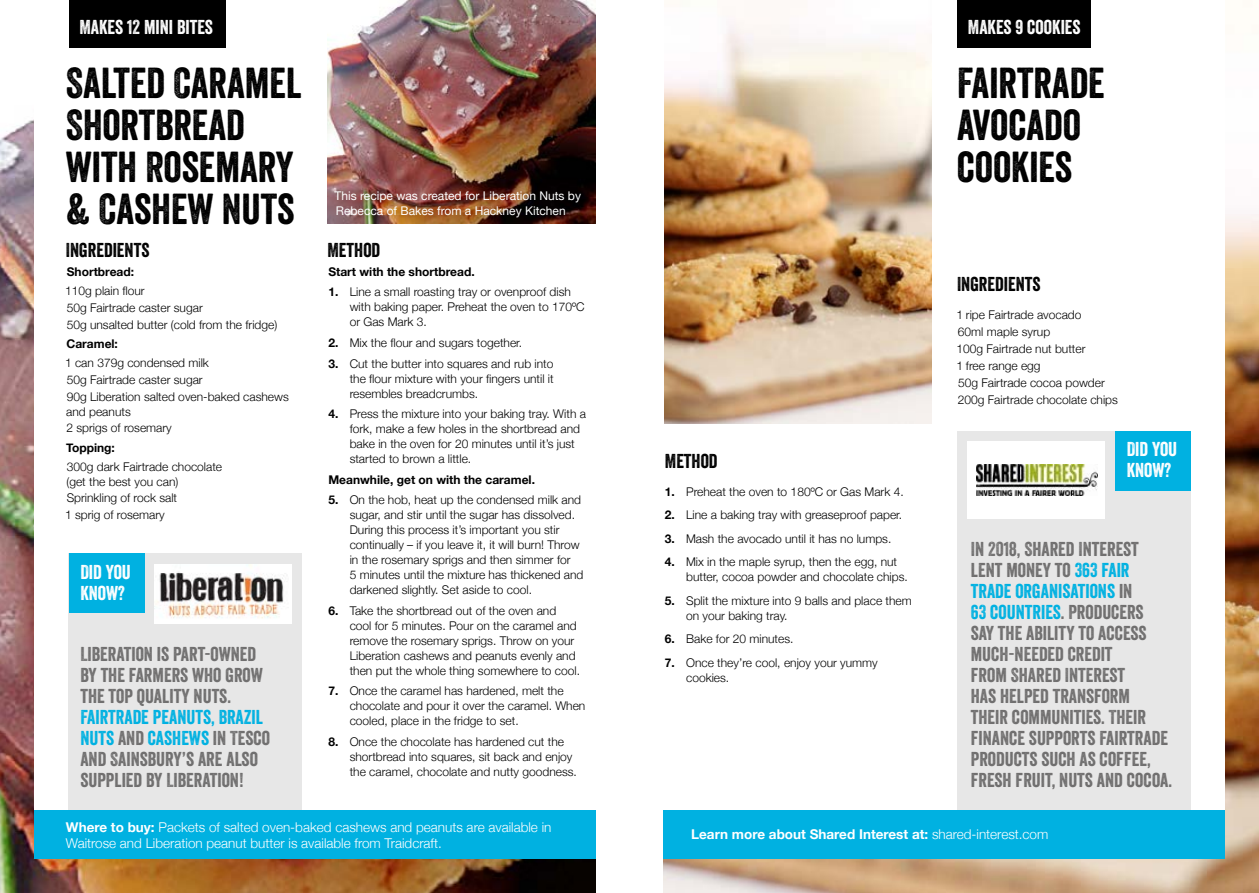
<style>
.page{position:relative;width:1259px;height:893px;background:#fff}
.page>*{position:absolute;margin:0;border:0;box-sizing:border-box;transform-origin:0 0}
.t1{font:42px/42px "Veneer";color:#000}
.t2{font:19.5px/21px "Veneer";color:#706f6f}
.t3{font:19.5px/21px "Veneer";color:#fff}
.t4{font:19.5px "Veneer";color:#000}
.t5{font:300 13.5px/16.5px "Helvetica Neue";color:#fff}
.t6{font:700 13.5px "Helvetica Neue";color:#fff}
.t7{font:300 12px/15px "Helvetica Neue";color:#000}
.t8{font:700 12px "Helvetica Neue";color:#000}
.t9{font:12px/15px "Helvetica Neue";color:#fff}
.s1{font-weight:700}
.s2{color:#00b1e1}
.s3{font-weight:300}
</style>
<div class="page">
<img style="left:663px;top:214px;width:596px;height:679px">
<div style="left:629px;top:0;width:596px;height:859px;background:#fff"></div>
<img style="left:665px;top:22px;width:266px;height:401px">
<div style="left:957px;top:0;width:134px;height:47px;background:#000"></div>
<div style="left:957px;top:431px;width:234px;height:379px;background:#e7e7e7"></div>
<div style="left:663px;top:810px;width:562px;height:49px;background:#00b1e1"></div>
<div style="left:1115px;top:431px;width:76px;height:59px;background:#00b1e1"></div>
<div style="left:967px;top:442px;width:137px;height:77px;background:#fff"></div>
<img style="left:976px;top:465px;width:121px;height:31px">
<img style="left:0;top:119px;width:595px;height:774px">
<div style="left:34px;top:0;width:595px;height:859px;background:#fff"></div>
<div style="left:68px;top:554px;width:234px;height:256px;background:#e7e7e7"></div>
<img style="left:327px;top:0;width:268px;height:223px">
<img style="left:154px;top:564px;width:137px;height:60px">
<div style="left:69px;top:0;width:156px;height:47px;background:#000"></div>
<div style="left:34px;top:810px;width:561px;height:49px;background:#00b1e1"></div>
<div style="left:69px;top:554px;width:76px;height:59px;background:#00b1e1"></div>
<h2 class="t3" style="left:79px;top:16px;width:135px">MAKES 12 MINI BITES</h2>
<h1 class="t1" style="left:66px;top:61px;width:237px">SALTED CARAMEL<br>SHORTBREAD<br>WITH ROSEMARY &amp; CASHEW NUTS</h1>
<h2 class="t4" style="left:66px;top:238px;width:85px">INGREDIENTS</h2>
<h2 class="t4" style="left:327px;top:238px;width:54px">METHOD</h2>
<p class="t9" style="left:334px;top:188px;width:248px">This recipe was created for Liberation Nuts by<br>Rebecca of Bakes from a Hackney Kitchen</p>
<p class="t8" style="left:328px;top:262px;width:148px">Start with the shortbread.</p>
<p class="t7" style="left:350px;top:284px;width:236px;text-indent:-21px"><span class="s1">1.</span> Line a small roasting tray or ovenproof dish with baking paper. Preheat the oven to 170ºC or Gas Mark 3.</p>
<p class="t7" style="left:328px;top:334px;width:195px"><span class="s1">2.</span> Mix the flour and sugars together.</p>
<p class="t7" style="left:350px;top:355px;width:206px;text-align:justify;text-indent:-21px"><span class="s1">3.</span> Cut the butter into squares and rub into the flour mixture with your fingers until it resembles breadcrumbs.</p>
<p class="t7" style="left:350px;top:405px;width:238px;text-indent:-21px"><span class="s1">4.</span> Press the mixture into your baking tray. With a fork, make a few holes in the shortbread and bake in the oven for 20 minutes until it’s just started to brown a little.</p>
<p class="t8" style="left:328px;top:470px;width:208px">Meanwhile, get on with the caramel.</p>
<p class="t7" style="left:350px;top:491px;width:235px;text-indent:-21px"><span class="s1">5.</span> On the hob, heat up the condensed milk and sugar, and stir until the sugar has dissolved.<br>During this process it’s important you stir continually – if you leave it, it will burn! Throw in the rosemary sprigs and then simmer for<br>5 minutes until the mixture has thickened and darkened slightly. Set aside to cool.</p>
<p class="t7" style="left:350px;top:602px;width:232px;text-indent:-21px"><span class="s1">6.</span> Take the shortbread out of the oven and cool for 5 minutes. Pour on the caramel and remove the rosemary sprigs. Throw on your Liberation cashews and peanuts evenly and then put the whole thing somewhere to cool.</p>
<p class="t7" style="left:350px;top:683px;width:237px;text-indent:-21px"><span class="s1">7.</span> Once the caramel has hardened, melt the chocolate and pour it over the caramel. When cooled, place in the fridge to set.</p>
<p class="t7" style="left:350px;top:733px;width:229px;text-indent:-21px"><span class="s1">8.</span> Once the chocolate has hardened cut the shortbread into squares, sit back and enjoy the caramel, chocolate and nutty goodness.</p>
<p class="t8" style="left:67px;top:262px;width:69px">Shortbread:</p>
<p class="t7" style="left:65px;top:282px;width:214px;line-height:16.6px">110g plain flour<br>50g Fairtrade caster sugar<br>50g unsalted butter (cold from the fridge)</p>
<p class="t8" style="left:66px;top:334px;width:53px">Caramel:</p>
<p class="t7" style="left:65px;top:354px;width:225px;line-height:16.6px">1 can 379g condensed milk<br>50g Fairtrade caster sugar<br>90g Liberation salted oven-baked cashews</p>
<p class="t7" style="left:66px;top:402px;width:107px;line-height:16.6px">and peanuts<br>2 sprigs of rosemary</p>
<p class="t8" style="left:66px;top:438px;width:50px">Topping:</p>
<p class="t7" style="left:66px;top:458px;width:157px">300g dark Fairtrade chocolate (get the best you can)</p>
<p class="t7" style="left:65px;top:489px;width:114px;line-height:16.6px">Sprinkling of rock salt<br>1 sprig of rosemary</p>
<h2 class="t3" style="left:80px;top:561px;width:52px">DID YOU<br>KNOW?</h2>
<h2 class="t2" style="left:80px;top:643px;width:184px">LIBERATION IS PART-OWNED<br>BY THE FARMERS WHO GROW<br>THE TOP QUALITY NUTS.</h2>
<h2 class="t2" style="left:80px;top:706px;width:191px"><span class="s2">FAIRTRADE PEANUTS, BRAZIL<br>NUTS</span> AND <span class="s2">CASHEWS</span> IN TESCO<br>AND SAINSBURY’S ARE ALSO<br>SUPPLIED BY LIBERATION!</h2>
<p class="t5" style="left:66px;top:818px;width:487px"><span class="s1">Where to buy:</span> Packets of salted oven-baked cashews and peanuts are available in<br>Waitrose and Liberation peanut butter is available from Traidcraft.</p>
<h2 class="t3" style="left:968px;top:16px;width:114px">MAKES 9 COOKIES</h2>
<h1 class="t1" style="left:957px;top:61px;width:149px">FAIRTRADE<br>AVOCADO<br>COOKIES</h1>
<h2 class="t4" style="left:957px;top:272px;width:85px">INGREDIENTS</h2>
<h2 class="t4" style="left:665px;top:449px;width:54px">METHOD</h2>
<p class="t7" style="left:665px;top:483px;width:240px"><span class="s1">1.</span> Preheat the oven to 180ºC or Gas Mark 4.</p>
<p class="t7" style="left:665px;top:507px;width:239px"><span class="s1">2.</span> Line a baking tray with greaseproof paper.</p>
<p class="t7" style="left:665px;top:530px;width:228px"><span class="s1">3.</span> Mash the avocado until it has no lumps.</p>
<p class="t7" style="left:686px;top:554px;width:223px;text-indent:-21px"><span class="s1">4.</span> Mix in the maple syrup, then the egg, nut butter, cocoa powder and chocolate chips.</p>
<p class="t7" style="left:686px;top:592px;width:227px;text-indent:-21px"><span class="s1">5.</span> Split the mixture into 9 balls and place them on your baking tray.</p>
<p class="t7" style="left:665px;top:631px;width:130px"><span class="s1">6.</span> Bake for 20 minutes.</p>
<p class="t7" style="left:686px;top:654px;width:193px;text-indent:-21px"><span class="s1">7.</span> Once they’re cool, enjoy your yummy cookies.</p>
<p class="t7" style="left:956px;top:305px;width:163px;line-height:17.1px">1 ripe Fairtrade avocado<br>60ml maple syrup<br>100g Fairtrade nut butter<br>1 free range egg<br>50g Fairtrade cocoa powder<br>200g Fairtrade chocolate chips</p>
<h2 class="t3" style="left:1126px;top:439px;width:52px">DID YOU<br>KNOW?</h2>
<p class="t2" style="left:971px;top:538px;width:203px">IN 2018, SHARED INTEREST<br>LENT MONEY TO <span class="s2">363 FAIR<br>TRADE ORGANISATIONS</span> IN<br><span class="s2">63 COUNTRIES</span>. PRODUCERS<br>SAY THE ABILITY TO ACCESS<br>MUCH-NEEDED CREDIT<br>FROM SHARED INTEREST<br>HAS HELPED TRANSFORM<br>THEIR COMMUNITIES. THEIR<br>FINANCE SUPPORTS FAIRTRADE<br>PRODUCTS SUCH AS COFFEE,<br>FRESH FRUIT, NUTS AND COCOA.</p>
<p class="t6" style="left:691px;top:824px;width:359px">Learn more about Shared Interest at: <span class="s3">shared-interest.com</span></p>
</div>
